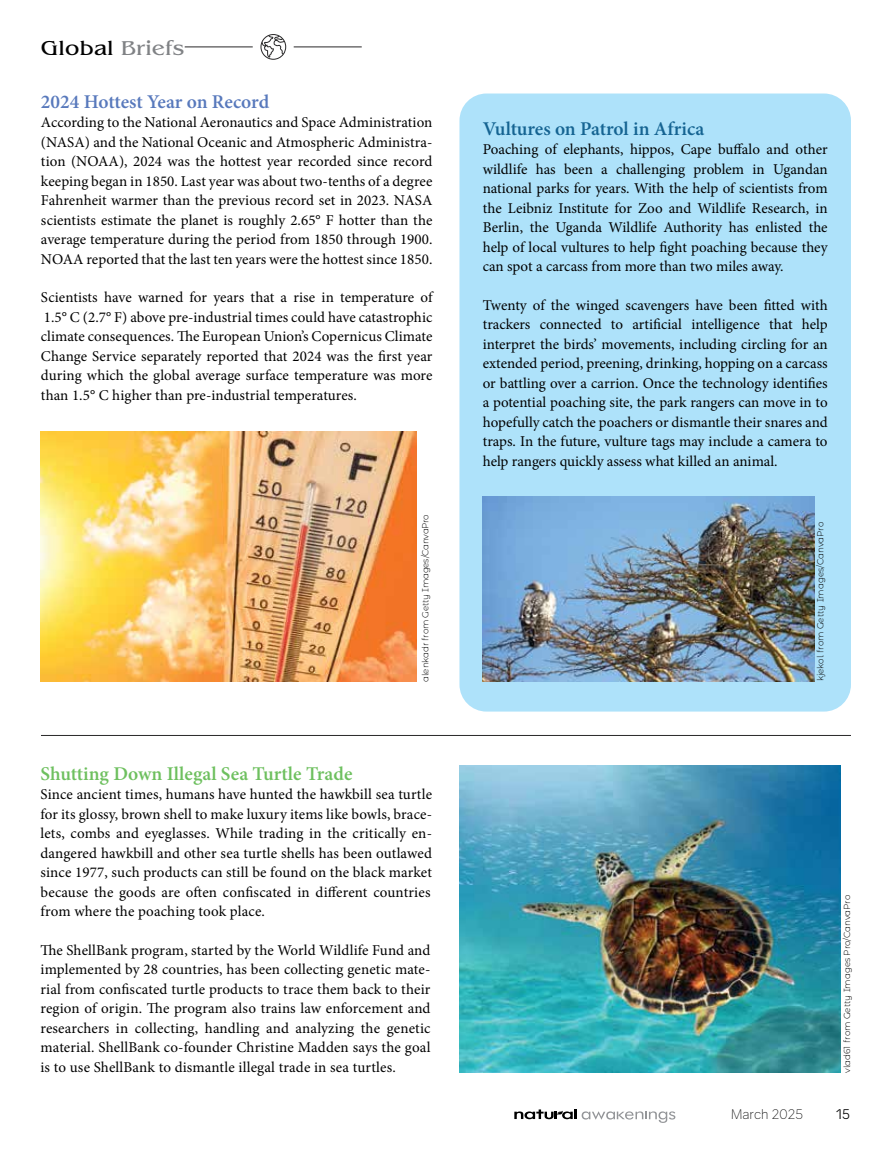
<style>
.page{position:relative;width:891px;height:1161px;background:#fff}
.page>*{position:absolute;margin:0;border:0;box-sizing:border-box;transform-origin:0 0}
.t1{font:21px "Benguiat Std";color:#000;scale:1.1 1}
.t2{font:600 19.5px "Minion Pro";color:#6ec05f}
.t3{font:600 19.5px "Minion Pro";letter-spacing:-.005em;color:#156492}
.t4{font:600 19.5px "Minion Pro";letter-spacing:-.005em;color:#5879bc}
.t5{font:15px/19.5px "Minion Pro";letter-spacing:.005em;color:#000;text-align:justify}
.t6{font:300 13.5px "Gravity";color:#000}
.t7{font:13.5px "Gravity";color:#000}
.t8{font:300 8.85px "Montserrat Alternates";letter-spacing:-.015em;color:#000}
.s1{color:#808285}
</style>
<div class="page">
<svg style="left:582px;top:1111px;width:93px;height:12px"></svg>
<svg style="left:514px;top:1109px;width:62px;height:10px"></svg>
<div style="left:459px;top:94px;width:392px;height:618px;background:#aee2fa;border-radius:27px"></div>
<img style="left:41px;top:432px;width:375px;height:250px">
<img style="left:483px;top:496px;width:332px;height:185px">
<svg style="left:260px;top:34px;width:26px;height:26px"></svg>
<hr style="left:185px;top:47px;width:68px;height:1px;background:#292829">
<hr style="left:294px;top:47px;width:68px;height:1px;background:#292829">
<img style="left:459px;top:766px;width:382px;height:307px">
<hr style="left:41px;top:735px;width:810px;height:1px;background:#292829">
<h1 class="t1" style="left:41px;top:36px;width:132px">Global <span class="s1">Briefs</span></h1>
<h2 class="t4" style="left:41px;top:88px;width:230px">2024 Hottest Year on Record</h2>
<p class="t5" style="left:41px;top:113px;width:393px">According to the National Aeronautics and Space Administration (NASA) and the National Oceanic and Atmospheric Administra&shy;tion (NOAA), 2024 was the hottest year recorded since record keeping began in 1850. Last year was about two-tenths of a degree Fahrenheit warmer than the previous record set in 2023. NASA scientists estimate the planet is roughly 2.65° F hotter than the average temperature during the period from 1850 through 1900.<br>NOAA reported that the last ten years were the hottest since 1850.</p>
<p class="t5" style="left:41px;top:288px;width:393px">Scientists have warned for years that a rise in temperature of 1.5° C (2.7° F) above pre-industrial times could have catastrophic climate consequences. The European Union’s Copernicus Climate Change Service separately reported that 2024 was the first year during which the global average surface temperature was more than 1.5° C higher than pre-industrial temperatures.</p>
<h2 class="t3" style="left:483px;top:115px;width:223px">Vultures on Patrol in Africa</h2>
<p class="t5" style="left:483px;top:140px;width:346px">Poaching of elephants, hippos, Cape buffalo and other wildlife has been a challenging problem in Ugandan national parks for years. With the help of scientists from the Leibniz Institute for Zoo and Wildlife Research, in Berlin, the Uganda Wildlife Authority has enlisted the help of local vultures to help fight poaching because they can spot a carcass from more than two miles away.</p>
<p class="t5" style="left:483px;top:295px;width:346px">Twenty of the winged scavengers have been fitted with trackers connected to artificial intelligence that help interpret the birds’ movements, including circling for an extended period, preening, drinking, hopping on a carcass or battling over a carrion. Once the technology identifies a potential poaching site, the park rangers can move in to hopefully catch the poachers or dismantle their snares and traps. In the future, vulture tags may include a camera to help rangers quickly assess what killed an animal.</p>
<p class="t8" style="left:419px;top:682px;width:169px;rotate:-90deg">alenkadr from Getty Images/CanvaPro</p>
<p class="t8" style="left:814px;top:681px;width:161px;rotate:-90deg">kjekol from Getty Images/CanvaPro</p>
<h2 class="t2" style="left:40px;top:760px;width:313px">Shutting Down Illegal Sea Turtle Trade</h2>
<p class="t5" style="left:40px;top:785px;width:393px">Since ancient times, humans have hunted the hawkbill sea turtle for its glossy, brown shell to make luxury items like bowls, brace&shy;lets, combs and eyeglasses. While trading in the critically en&shy;dangered hawkbill and other sea turtle shells has been outlawed since 1977, such products can still be found on the black market because the goods are often confiscated in different countries from where the poaching took place.</p>
<p class="t5" style="left:40px;top:940px;width:392px">The ShellBank program, started by the World Wildlife Fund and implemented by 28 countries, has been collecting genetic mate&shy;rial from confiscated turtle products to trace them back to their region of origin. The program also trains law enforcement and researchers in collecting, handling and analyzing the genetic material. ShellBank co-founder Christine Madden says the goal is to use ShellBank to dismantle illegal trade in sea turtles.</p>
<p class="t8" style="left:841px;top:1073px;width:180px;rotate:-90deg">vlad61 from Getty Images Pro/CanvaPro</p>
<p class="t6" style="left:731px;top:1106px;width:73px">March 2025</p>
<p class="t7" style="left:836px;top:1106px;width:16px">15</p>
</div>
